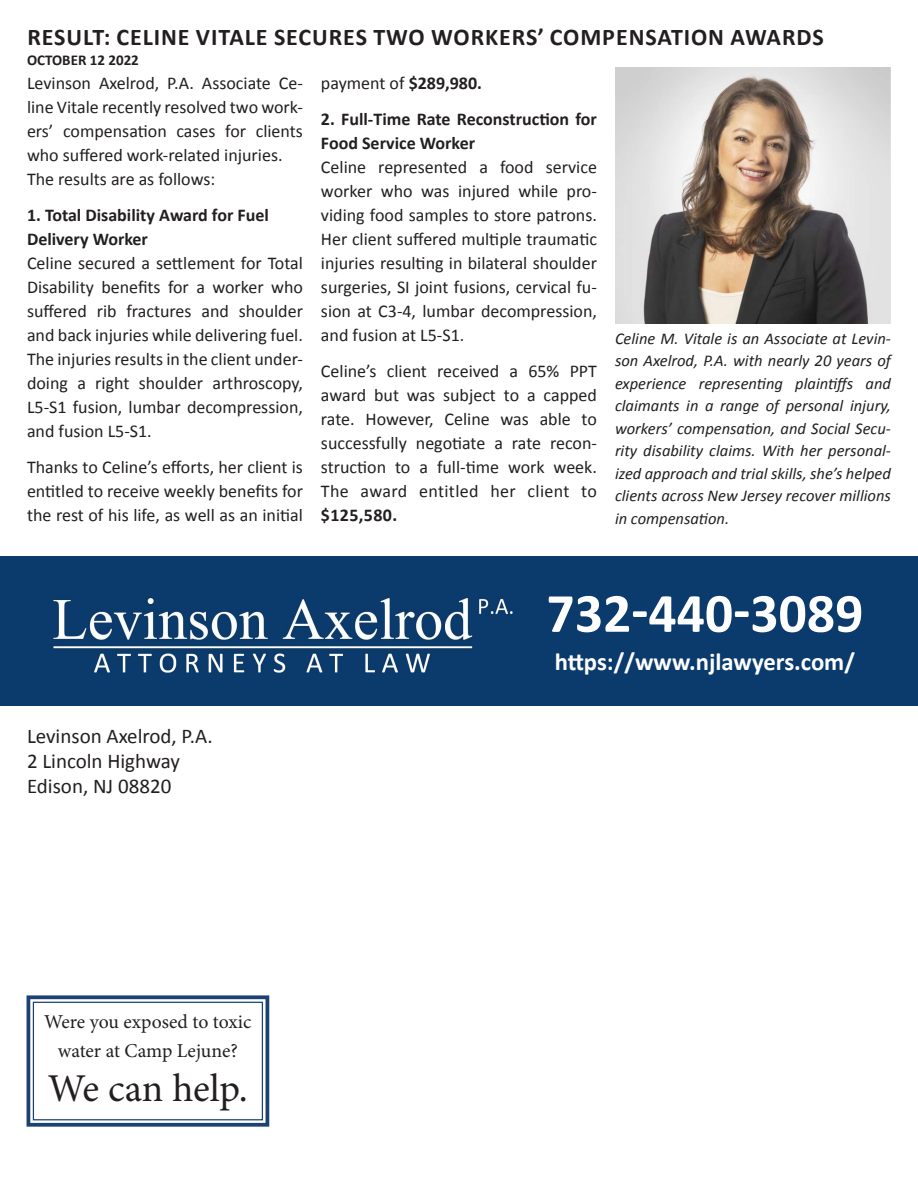
<style>
.page{position:relative;width:918px;height:1188px;background:#fff}
.page>*{position:absolute;margin:0;border:0;box-sizing:border-box;transform-origin:0 0}
.t1{font:700 55.8px "Calibri";color:#fff}
.t2{font:39.45px "Minion Pro";letter-spacing:-.005em;color:#231f20}
.t3{font:700 24.75px "Calibri";color:#fff}
.t4{font:700 24px "Calibri";letter-spacing:.04em;color:#231f20}
.t5{font:21px "Calibri";color:#231f20}
.t6{font:19.65px/29px "Minion Pro";color:#231f20;text-align:center}
.t7{font:18px/24px "Calibri";color:#231f20;text-align:justify}
.t8{font:700 18px/24px "Calibri";color:#231f20}
.t9{font:italic 16.5px/22.5px "Calibri";color:#231f20;text-align:justify}
.t10{font:700 15px "Calibri";color:#231f20}
.s1{font-weight:700}
</style>
<div class="page">
<div style="left:0;top:556px;width:918px;height:149px;background:#0b3b6c"></div>
<img style="left:42px;top:589px;width:478px;height:94px">
<img style="left:615px;top:68px;width:276px;height:256px">
<svg style="left:26px;top:995px;width:244px;height:132px"></svg>
<div style="left:33px;top:1002px;width:230px;height:118px;border:1px solid #1b4273"></div>
<p class="t4" style="left:27px;top:22px;width:798px">RESULT: CELINE VITALE SECURES TWO WORKERS’ COMPENSATION AWARDS</p>
<p class="t10" style="left:27px;top:51px;width:113px">OCTOBER 12 2022</p>
<p class="t7" style="left:27px;top:70px;width:277px">Levinson Axelrod, P.A. Associate Ce&shy;line Vitale recently resolved two work&shy;ers’ compensation cases for clients who suffered work-related injuries.</p>
<p class="t7" style="left:27px;top:166px;width:190px">The results are as follows:</p>
<p class="t8" style="left:27px;top:203px;width:243px">1. Total Disability Award for Fuel<br>Delivery Worker</p>
<p class="t7" style="left:27px;top:250px;width:277px">Celine secured a settlement for Total Disability benefits for a worker who suffered rib fractures and shoulder and back injuries while delivering fuel.<br>The injuries results in the client under&shy;doing a right shoulder arthroscopy, L5-S1 fusion, lumbar decompression, and fusion L5-S1.</p>
<p class="t7" style="left:27px;top:454px;width:277px">Thanks to Celine’s efforts, her client is entitled to receive weekly benefits for the rest of his life, as well as an initial</p>
<p class="t7" style="left:321px;top:70px;width:163px">payment of <span class="s1">$289,980.</span></p>
<p class="t8" style="left:321px;top:107px;width:277px">2. Full-Time Rate Reconstruction for<br>Food Service Worker</p>
<p class="t7" style="left:321px;top:154px;width:277px">Celine represented a food service worker who was injured while pro&shy;viding food samples to store patrons.<br>Her client suffered multiple traumatic injuries resulting in bilateral shoulder surgeries, SI joint fusions, cervical fu&shy;sion at C3-4, lumbar decompression, and fusion at L5-S1.</p>
<p class="t7" style="left:321px;top:358px;width:278px">Celine’s client received a 65% PPT award but was subject to a capped rate. However, Celine was able to successfully negotiate a rate recon&shy;struction to a full-time work week.<br>The award entitled her client to <span class="s1">$125,580.</span></p>
<p class="t9" style="left:615px;top:326px;width:277px">Celine M. Vitale is an Associate at Levin&shy;son Axelrod, P.A. with nearly 20 years of experience representing plaintiffs and claimants in a range of personal injury, workers’ compensation, and Social Secu&shy;rity disability claims. With her personal&shy;ized approach and trial skills, she’s helped clients across New Jersey recover millions in compensation.</p>
<p class="t5" style="left:27px;top:723px;width:187px">Levinson Axelrod, P.A.</p>
<p class="t5" style="left:27px;top:748px;width:155px">2 Lincoln Highway</p>
<p class="t5" style="left:27px;top:773px;width:146px">Edison, NJ 08820</p>
<p class="t1" style="left:546px;top:578px;width:318px">732-440-3089</p>
<p class="t3" style="left:555px;top:646px;width:302px">https://www.njlawyers.com/</p>
<p class="t6" style="left:44px;top:1007px;width:209px">Were you exposed to toxic water at Camp Lejune?</p>
<p class="t2" style="left:48px;top:1062px;width:201px">We can help.</p>
</div>
